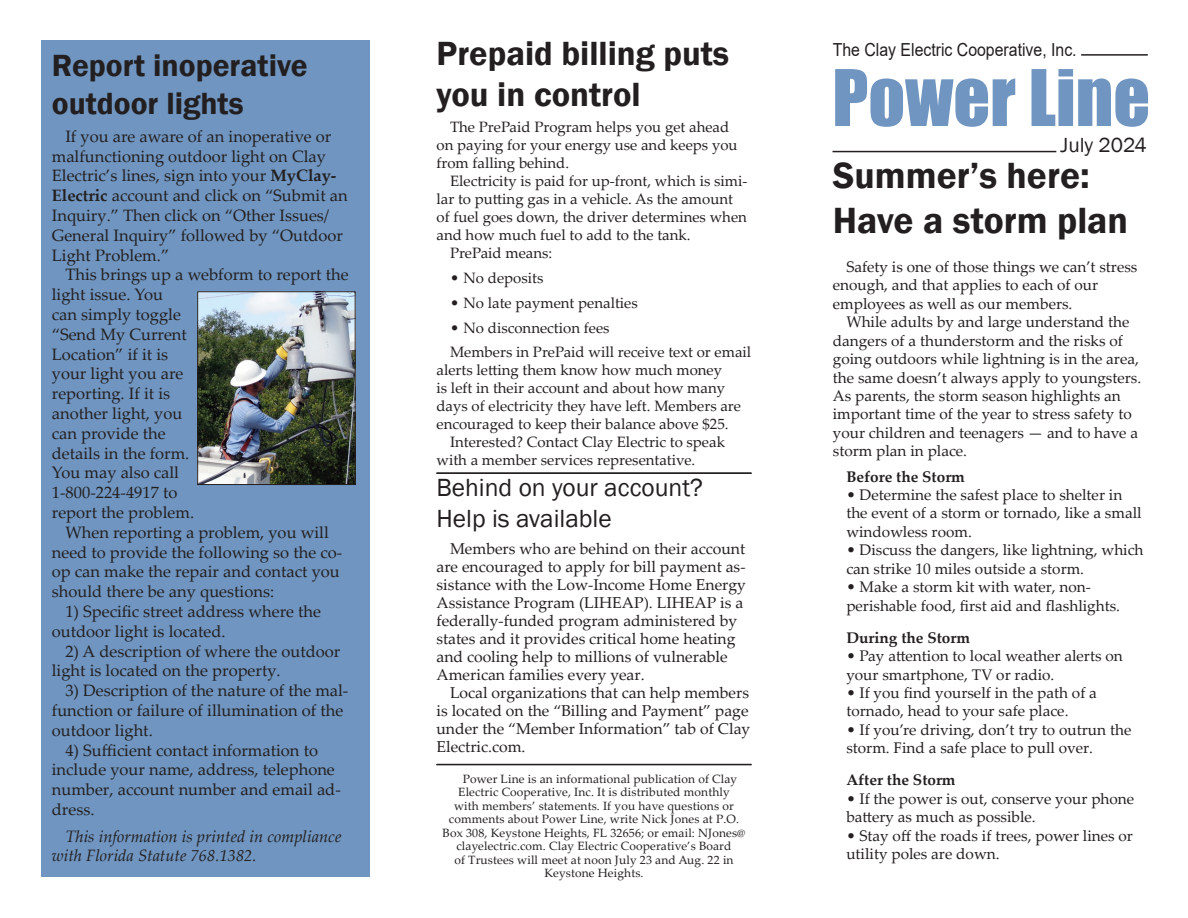
<style>
.page{position:relative;width:1188px;height:918px;background:#fff}
.page>*{position:absolute;margin:0;border:0;box-sizing:border-box;transform-origin:0 0}
.Headline{font:72px "Impact";color:#6f95c0}
.Headline-2{font:600 37.5px/45px "Franklin Gothic";color:#231f20}
.Headline-3{font:600 34.5px/41.4px "Franklin Gothic";color:#231f20}
.Headline-4{font:600 31.5px/37.8px "Franklin Gothic";color:#231f20}
.Subhead_2{font:25.5px/30.6px "Franklin Gothic";color:#231f20}
.t1{font:21px "Franklin Gothic";color:#231f20}
.t2{font:18px "Arial";color:#231f20;scale:.88 1}
.Body_copy{font:16.5px/19.8px "Palatino Linotype";color:#231f20}
.Body_copy-2{font:italic 16.5px/19.8px "Palatino Linotype";color:#231f20}
.Body_copy-3{font:15.75px/18px "Palatino Linotype";color:#231f20}
.Body_copy-4{font:15.3px/18.5px "Palatino Linotype";color:#231f20}
.Body_copy-5{font:700 15.3px "Palatino Linotype";color:#231f20}
.Body_copy-6{font:15px/18px "Palatino Linotype";color:#231f20}
.t3{font:12px "Palatino Linotype";letter-spacing:.01em;color:#231f20}
.s1{font-weight:700}
</style>
<div class="page">
<hr style="left:1081px;top:54px;width:67px;height:2px;background:#231f20">
<hr style="left:832px;top:151px;width:224px;height:1px;background:#231f20">
<hr style="left:436px;top:764px;width:316px;height:1px;background:#231f20">
<hr style="left:436px;top:765px;width:316px;height:1px;background:#231f20">
<div style="left:41px;top:40px;width:329px;height:838px;background:#6f95c0"></div>
<img style="left:199px;top:293px;width:155px;height:190px">
<div style="left:197px;top:291px;width:159px;height:194px;border:1px solid #231f20"></div>
<hr style="left:436px;top:473px;width:316px;height:1px;background:#231f20">
<p class="Headline-4" style="left:52px;top:47px;width:257px">Report inoperative outdoor lights</p>
<p class="Body_copy" style="left:52px;top:126px;width:297px;text-indent:14px">If you are aware of an inoperative or malfunctioning outdoor light on Clay Electric’s lines, sign into your <span class="s1">MyClay-Electric</span> account and click on “Submit an Inquiry.” Then click on “Other Issues/ General Inquiry” followed by “Outdoor Light Problem.”</p>
<p class="Body_copy" style="left:52px;top:264px;width:298px;text-indent:14px">This brings up a webform to report the light issue. You<br>can simply toggle<br>“Send My Current<br>Location” if it is<br>your light you are<br>reporting. If it is<br>another light, you<br>can provide the<br>details in the form.<br>You may also call<br>1-800-224-4917 to<br>report the problem.</p>
<p class="Body_copy" style="left:52px;top:522px;width:292px;text-indent:14px">When reporting a problem, you will need to provide the following so the co&shy;op can make the repair and contact you should there be any questions:</p>
<p class="Body_copy" style="left:52px;top:601px;width:271px;text-indent:14px">1) Specific street address where the outdoor light is located.</p>
<p class="Body_copy" style="left:52px;top:641px;width:290px;text-indent:14px">2) A description of where the outdoor light is located on the property.</p>
<p class="Body_copy" style="left:52px;top:680px;width:298px;text-indent:14px">3) Description of the nature of the mal&shy;function or failure of illumination of the outdoor light.</p>
<p class="Body_copy" style="left:52px;top:740px;width:291px;text-indent:14px">4) Sufficient contact information to include your name, address, telephone number, account number and email ad&shy;dress.</p>
<p class="Body_copy-2" style="left:52px;top:825px;width:291px;text-indent:14px">This information is printed in compliance with Florida Statute 768.1382.</p>
<p class="Headline-3" style="left:436px;top:33px;width:294px">Prepaid billing puts you in control</p>
<p class="Body_copy-6" style="left:436px;top:118px;width:303px;text-indent:14px">The PrePaid Program helps you get ahead on paying for your energy use and keeps you from falling behind.</p>
<p class="Body_copy-6" style="left:436px;top:172px;width:313px;text-indent:14px">Electricity is paid for up-front, which is simi&shy;lar to putting gas in a vehicle. As the amount of fuel goes down, the driver determines when and how much fuel to add to the tank.</p>
<p class="Body_copy-6" style="left:450px;top:244px;width:104px">PrePaid means:</p>
<p class="Body_copy-6" style="left:450px;top:268px;width:95px">• No deposits</p>
<p class="Body_copy-6" style="left:450px;top:293px;width:189px">• No late payment penalties</p>
<p class="Body_copy-6" style="left:450px;top:318px;width:161px">• No disconnection fees</p>
<p class="Body_copy-6" style="left:436px;top:343px;width:316px;text-indent:14px">Members in PrePaid will receive text or email alerts letting them know how much money<br>is left in their account and about how many days of electricity they have left. Members are encouraged to keep their balance above $25.</p>
<p class="Body_copy-6" style="left:436px;top:433px;width:290px;text-indent:14px">Interested? Contact Clay Electric to speak with a member services representative.</p>
<p class="Subhead_2" style="left:436px;top:473px;width:268px">Behind on your account?<br>Help is available</p>
<p class="Body_copy-3" style="left:436px;top:539px;width:311px;text-indent:14px">Members who are behind on their account are encouraged to apply for bill payment as&shy;sistance with the Low-Income Home Energy Assistance Program (LIHEAP). LIHEAP is a federally-funded program administered by states and it provides critical home heating and cooling help to millions of vulnerable American families every year.</p>
<p class="Body_copy-3" style="left:436px;top:683px;width:315px;text-align:justify;text-indent:14px">Local organizations that can help members is located on the “Billing and Payment” page under the “Member Information” tab of Clay Electric.com.</p>
<p class="t3" style="left:463px;top:770px;width:276px">Power Line is an informational publication of Clay</p>
<p class="t3" style="left:458px;top:784px;width:273px">Electric Cooperative, Inc. It is distributed monthly</p>
<p class="t3" style="left:454px;top:797px;width:281px">with members’ statements. If you have questions or</p>
<p class="t3" style="left:449px;top:811px;width:292px">comments about Power Line, write Nick Jones at P.O.</p>
<p class="t3" style="left:443px;top:824px;width:304px">Box 308, Keystone Heights, FL 32656; or email: NJones@</p>
<p class="t3" style="left:457px;top:838px;width:277px">clayelectric.com. Clay Electric Cooperative’s Board</p>
<p class="t3" style="left:454px;top:851px;width:281px">of Trustees will meet at noon July 23 and Aug. 22 in</p>
<p class="t3" style="left:544px;top:865px;width:101px">Keystone Heights.</p>
<p class="t2" style="left:833px;top:37px;width:279px">The Clay Electric Cooperative, Inc.</p>
<p class="Headline" style="left:832px;top:42px;width:319px">Power Line</p>
<p class="t1" style="left:1060px;top:132px;width:88px">July 2024</p>
<p class="Headline-2" style="left:833px;top:153px;width:297px">Summer’s here:<br>Have a storm plan</p>
<p class="Body_copy-4" style="left:833px;top:257px;width:306px;text-indent:14px">Safety is one of those things we can’t stress enough, and that applies to each of our employees as well as our members.</p>
<p class="Body_copy-4" style="left:833px;top:312px;width:310px;text-indent:14px">While adults by and large understand the dangers of a thunderstorm and the risks of going outdoors while lightning is in the area, the same doesn’t always apply to youngsters.<br>As parents, the storm season highlights an important time of the year to stress safety to your children and teenagers — and to have a storm plan in place.</p>
<p class="Body_copy-5" style="left:846px;top:465px;width:120px">Before the Storm</p>
<p class="Body_copy-4" style="left:846px;top:485px;width:297px">• Determine the safest place to shelter in the event of a storm or tornado, like a small windowless room.</p>
<p class="Body_copy-4" style="left:846px;top:540px;width:299px">• Discuss the dangers, like lightning, which can strike 10 miles outside a storm.</p>
<p class="Body_copy-4" style="left:846px;top:577px;width:275px">• Make a storm kit with water, non&shy;perishable food, first aid and flashlights.</p>
<p class="Body_copy-5" style="left:846px;top:627px;width:125px">During the Storm</p>
<p class="Body_copy-4" style="left:846px;top:646px;width:278px">• Pay attention to local weather alerts on your smartphone, TV or radio.</p>
<p class="Body_copy-4" style="left:846px;top:683px;width:252px">• If you find yourself in the path of a tornado, head to your safe place.</p>
<p class="Body_copy-4" style="left:846px;top:720px;width:287px">• If you’re driving, don’t try to outrun the storm. Find a safe place to pull over.</p>
<p class="Body_copy-5" style="left:846px;top:769px;width:111px">After the Storm</p>
<p class="Body_copy-4" style="left:846px;top:789px;width:289px">• If the power is out, conserve your phone battery as much as possible.</p>
<p class="Body_copy-4" style="left:846px;top:826px;width:288px">• Stay off the roads if trees, power lines or utility poles are down.</p>
</div>
